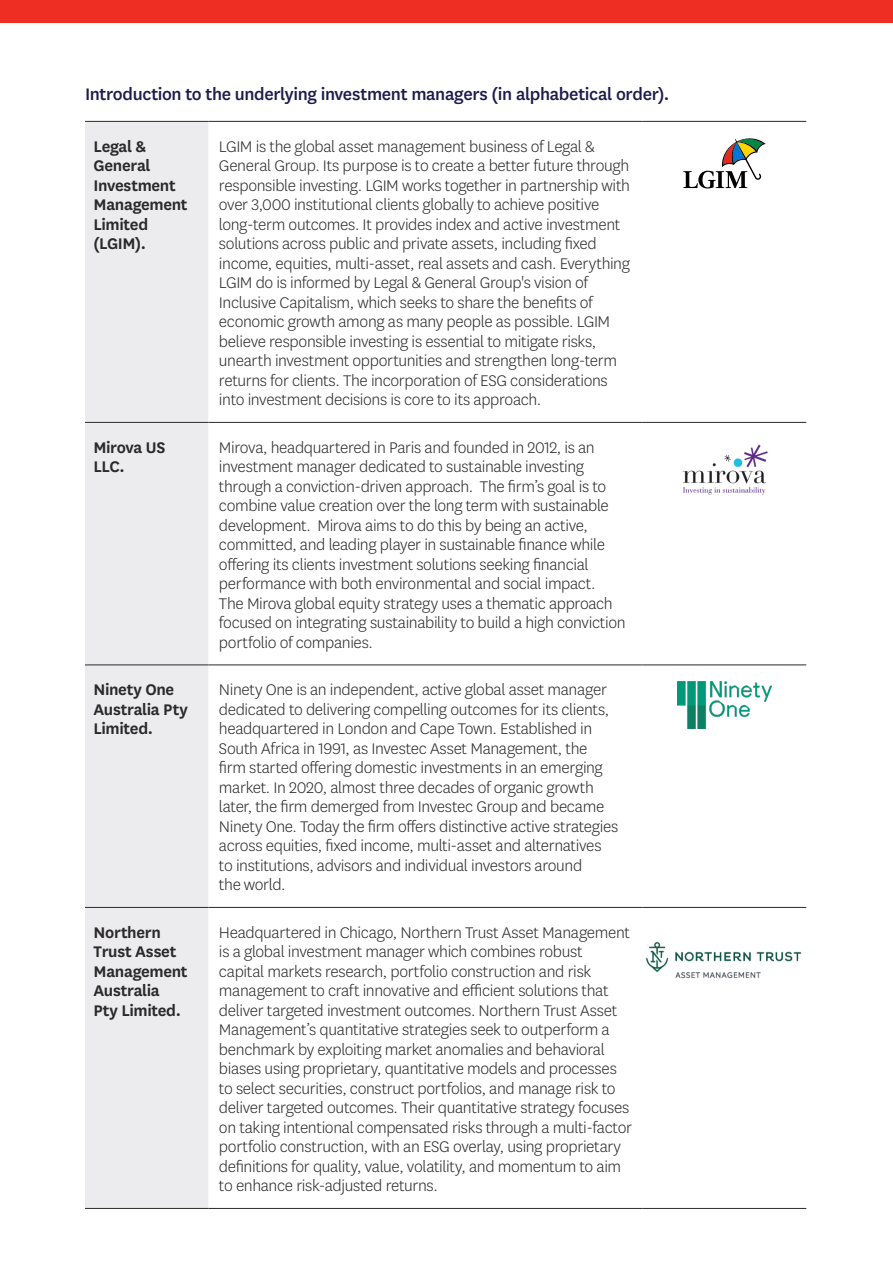
<style>
.page{position:relative;width:893px;height:1263px;background:#fff}
.page>*{position:absolute;margin:0;border:0;box-sizing:border-box;transform-origin:0 0}
.SubHeadings{font:500 19.5px "National LF";letter-spacing:-.02em;color:#1c1b4c}
.t1{font:300 18px/19.5px "National LF";letter-spacing:-.02em;color:#2b292a}
.t2{font:600 18px/19.5px "National LF";letter-spacing:-.02em;color:#2b292a}
</style>
<div class="page">
<div style="left:0;top:0;width:893px;height:22px;background:#ee2e22"></div>
<div style="left:85px;top:122px;width:123px;height:1086px;background:#ececee"></div>
<hr style="left:85px;top:121px;width:123px;height:1px;background:#2b292a">
<hr style="left:208px;top:121px;width:435px;height:1px;background:#2b292a">
<hr style="left:643px;top:121px;width:163px;height:1px;background:#2b292a">
<hr style="left:85px;top:422px;width:123px;height:1px;background:#2b292a">
<hr style="left:208px;top:422px;width:435px;height:1px;background:#2b292a">
<hr style="left:643px;top:422px;width:163px;height:1px;background:#2b292a">
<hr style="left:85px;top:665px;width:123px;height:1px;background:#2b292a">
<hr style="left:208px;top:665px;width:435px;height:1px;background:#2b292a">
<hr style="left:643px;top:665px;width:163px;height:1px;background:#2b292a">
<hr style="left:85px;top:907px;width:123px;height:1px;background:#2b292a">
<hr style="left:208px;top:907px;width:435px;height:1px;background:#2b292a">
<hr style="left:643px;top:907px;width:163px;height:1px;background:#2b292a">
<hr style="left:85px;top:1208px;width:123px;height:1px;background:#2b292a">
<hr style="left:208px;top:1208px;width:435px;height:1px;background:#2b292a">
<hr style="left:643px;top:1208px;width:163px;height:1px;background:#2b292a">
<svg style="left:683px;top:138px;width:83px;height:50px"></svg>
<img style="left:683px;top:444px;width:85px;height:51px">
<img style="left:678px;top:682px;width:93px;height:46px">
<img style="left:646px;top:941px;width:156px;height:38px">
<p class="SubHeadings" style="left:85px;top:80px;width:586px">Introduction to the underlying investment managers (in alphabetical order).</p>
<p class="t2" style="left:94px;top:135px;width:96px">Legal &amp;<br>General<br>Investment<br>Management<br>Limited (LGIM).</p>
<p class="t1" style="left:219px;top:136px;width:413px">LGIM is the global asset management business of Legal &amp; General Group. Its purpose is to create a better future through responsible investing. LGIM works together in partnership with over 3,000 institutional clients globally to achieve positive long-term outcomes. It provides index and active investment solutions across public and private assets, including fixed income, equities, multi-asset, real assets and cash. Everything LGIM do is informed by Legal &amp; General Group's vision of Inclusive Capitalism, which seeks to share the benefits of economic growth among as many people as possible. LGIM believe responsible investing is essential to mitigate risks, unearth investment opportunities and strengthen long-term returns for clients. The incorporation of ESG considerations into investment decisions is core to its approach.</p>
<p class="t2" style="left:94px;top:436px;width:74px">Mirova US<br>LLC.</p>
<p class="t1" style="left:219px;top:437px;width:408px">Mirova, headquartered in Paris and founded in 2012, is an investment manager dedicated to sustainable investing through a conviction-driven approach. The firm’s goal is to combine value creation over the long term with sustainable development. Mirova aims to do this by being an active, committed, and leading player in sustainable finance while offering its clients investment solutions seeking financial performance with both environmental and social impact.<br>The Mirova global equity strategy uses a thematic approach focused on integrating sustainability to build a high conviction portfolio of companies.</p>
<p class="t2" style="left:94px;top:679px;width:96px">Ninety One<br>Australia Pty<br>Limited.</p>
<p class="t1" style="left:219px;top:680px;width:401px">Ninety One is an independent, active global asset manager dedicated to delivering compelling outcomes for its clients, headquartered in London and Cape Town. Established in South Africa in 1991, as Investec Asset Management, the firm started offering domestic investments in an emerging market. In 2020, almost three decades of organic growth later, the firm demerged from Investec Group and became Ninety One. Today the firm offers distinctive active strategies across equities, fixed income, multi-asset and alternatives to institutions, advisors and individual investors around<br>the world.</p>
<p class="t2" style="left:94px;top:921px;width:96px">Northern<br>Trust Asset<br>Management</p>
<p class="t2" style="left:94px;top:980px;width:89px">Australia<br>Pty Limited.</p>
<p class="t1" style="left:219px;top:922px;width:414px">Headquartered in Chicago, Northern Trust Asset Management is a global investment manager which combines robust capital markets research, portfolio construction and risk management to craft innovative and efficient solutions that deliver targeted investment outcomes. Northern Trust Asset Management’s quantitative strategies seek to outperform a benchmark by exploiting market anomalies and behavioral biases using proprietary, quantitative models and processes to select securities, construct portfolios, and manage risk to deliver targeted outcomes. Their quantitative strategy focuses on taking intentional compensated risks through a multi-factor portfolio construction, with an ESG overlay, using proprietary definitions for quality, value, volatility, and momentum to aim to enhance risk-adjusted returns.</p>
</div>
